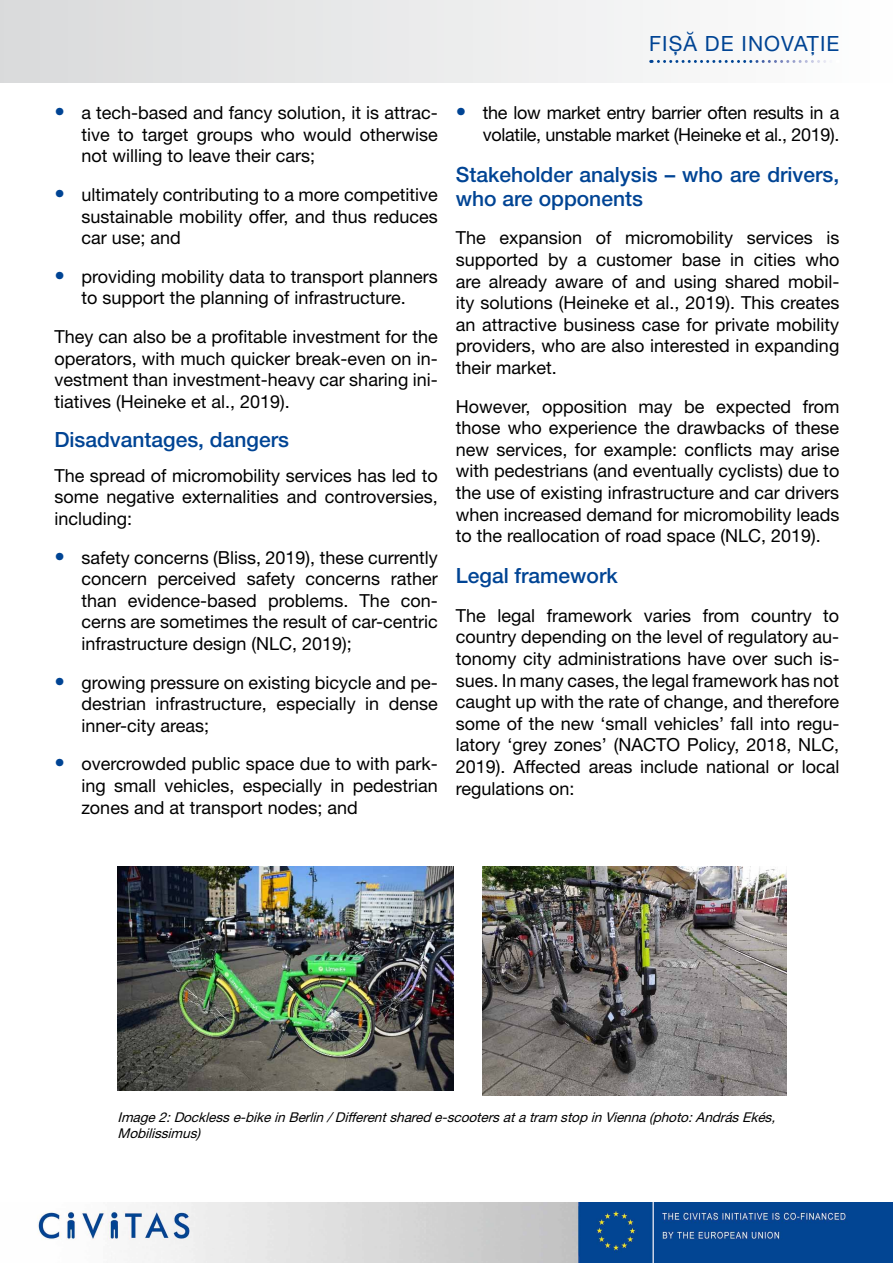
<style>
.page{position:relative;width:893px;height:1263px;background:#fff}
.page>*{position:absolute;margin:0;border:0;box-sizing:border-box;transform-origin:0 0}
.t1{font:500 21px/24px "Helvetica Neue LT Pro";color:#004494}
.t2{font:21px "Helvetica Neue LT Pro";letter-spacing:.05em;color:#004494}
.t3{font:18px/21.6px "Helvetica Neue LT Pro";color:#000;text-align:justify}
.t4{font:18px/21.6px "Helvetica Neue LT Pro";letter-spacing:-.02em;color:#000;text-align:right}
.t5{font:italic 13.5px/16.2px "Helvetica Neue LT Pro";color:#000}
.s1{font-size:21px;color:#004494}
</style>
<div class="page">
<img style="left:37px;top:1203px;width:856px;height:60px">
<div style="left:0;top:0;width:893px;height:82px;background:linear-gradient(to right,#d9dadb,#fefefe)"></div>
<svg style="left:651px;top:60px;width:180px;height:3px"></svg>
<img style="left:118px;top:867px;width:335px;height:223px">
<img style="left:482px;top:867px;width:305px;height:228px">
<p class="t2" style="left:649px;top:31px;width:192px">Fișă de inovație</p>
<p class="t3" style="left:81px;top:102px;width:358px;text-indent:-27px"><span class="s1">•</span> a tech-based and fancy solution, it is attrac&shy;tive to target groups who would otherwise not willing to leave their cars;</p>
<p class="t3" style="left:81px;top:184px;width:358px;text-indent:-27px"><span class="s1">•</span> ultimately contributing to a more competitive sustainable mobility offer, and thus reduces car use; and</p>
<p class="t3" style="left:54px;top:265px;width:385px;text-align:center"><span class="s1">•</span> providing mobility data to transport planners to support the planning of infrastructure.</p>
<p class="t3" style="left:54px;top:326px;width:385px">They can also be a profitable investment for the operators, with much quicker break-even on in&shy;vestment than investment-heavy car sharing ini&shy;tiatives (Heineke et al., 2019).</p>
<p class="t1" style="left:54px;top:428px;width:236px">Disadvantages, dangers</p>
<p class="t3" style="left:54px;top:464px;width:385px">The spread of micromobility services has led to some negative externalities and controversies, including:</p>
<p class="t3" style="left:81px;top:546px;width:358px;text-indent:-27px"><span class="s1">•</span> safety concerns (Bliss, 2019), these currently concern perceived safety concerns rather than evidence-based problems. The con&shy;cerns are sometimes the result of car-centric infrastructure design (NLC, 2019);</p>
<p class="t3" style="left:81px;top:671px;width:358px;text-indent:-27px"><span class="s1">•</span> growing pressure on existing bicycle and pe&shy;destrian infrastructure, especially in dense inner-city areas;</p>
<p class="t3" style="left:81px;top:753px;width:358px;text-indent:-27px"><span class="s1">•</span> overcrowded public space due to with park&shy;ing small vehicles, especially in pedestrian zones and at transport nodes; and</p>
<p class="t4" style="left:456px;top:102px;width:385px"><span class="s1">•</span> the low market entry barrier often results in a volatile, unstable market (Heineke et al., 2019).</p>
<p class="t1" style="left:456px;top:162px;width:385px">Stakeholder analysis – who are drivers, who are opponents</p>
<p class="t3" style="left:456px;top:227px;width:385px">The expansion of micromobility services is supported by a customer base in cities who are already aware of and using shared mobil&shy;ity solutions (Heineke et al., 2019). This creates an attractive business case for private mobility providers, who are also interested in expanding their market.</p>
<p class="t3" style="left:456px;top:395px;width:385px">However, opposition may be expected from those who experience the drawbacks of these new services, for example: conflicts may arise with pedestrians (and eventually cyclists) due to the use of existing infrastructure and car drivers when increased demand for micromobility leads to the reallocation of road space (NLC, 2019).</p>
<p class="t1" style="left:456px;top:564px;width:163px">Legal framework</p>
<p class="t3" style="left:456px;top:604px;width:385px">The legal framework varies from country to country depending on the level of regulatory au&shy;tonomy city administrations have over such is&shy;sues. I n many cases, the legal framework has not caught up with the rate of change, and therefore some of the new ‘small vehicles’ fall into regu&shy;latory ‘grey zones’ (NACTO Policy, 2018, NLC, 2019). Affected areas include national or local regulations on:</p>
<p class="t5" style="left:118px;top:1108px;width:663px">I mage2:Docklesse-bikeinBerlin/Differentshared e-scootersatatram stop inVienna(photo:AndrásEkés,<br>Mobilissimus)</p>
</div>
